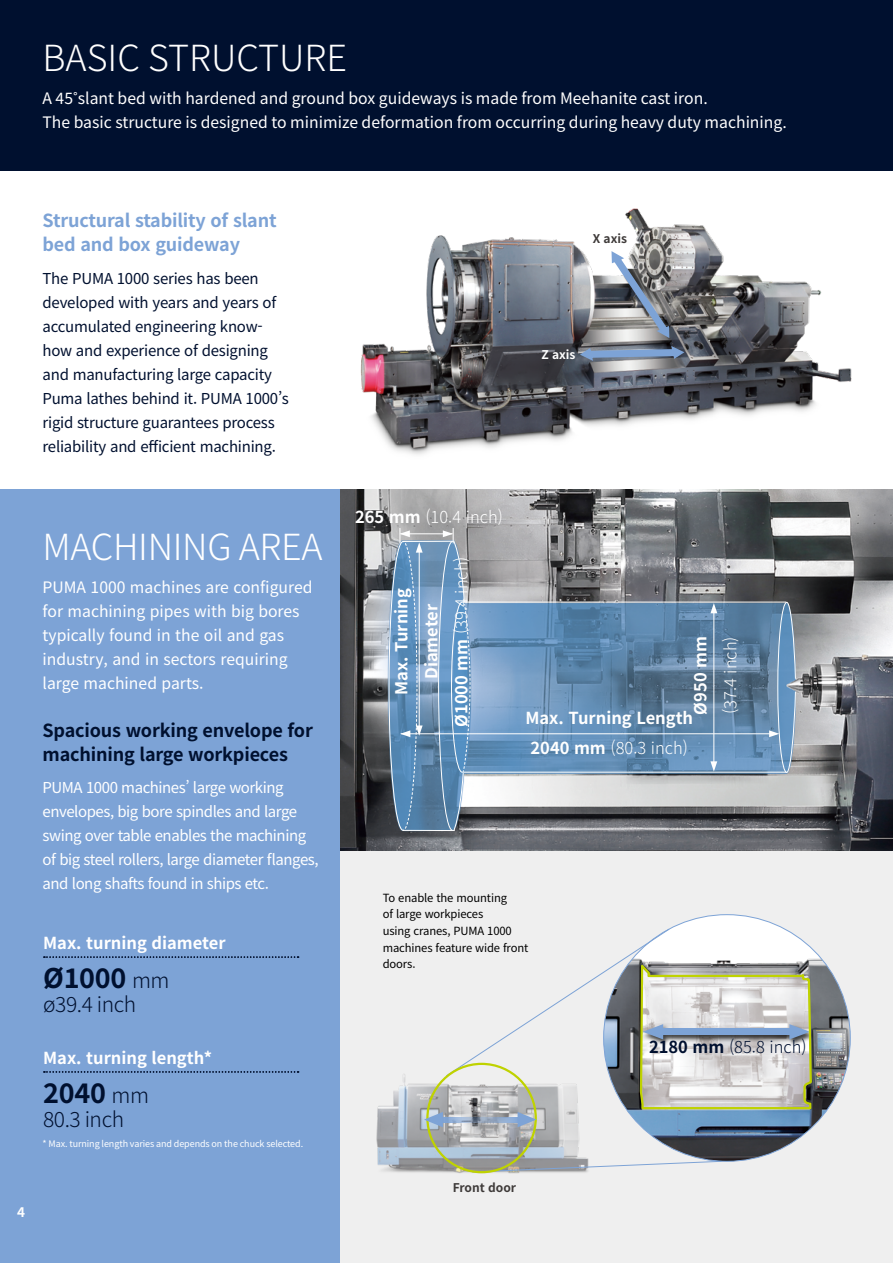
<style>
.page{position:relative;width:893px;height:1263px;background:#fff}
.page>*{position:absolute;margin:0;border:0;box-sizing:border-box;transform-origin:0 0}
.t1{font:300 36px "Noto Sans KR";letter-spacing:-.01em;color:#fff}
.t2{font:700 27px "Noto Sans KR";letter-spacing:-.01em;color:#00102f}
.t3{font:300 21px "Noto Sans KR";letter-spacing:-.02em;color:#00102f}
.t4{font:700 18px/24px "Noto Sans KR";letter-spacing:-.01em;color:#00102f}
.t5{font:700 18px/24px "Noto Sans KR";letter-spacing:-.01em;color:#7da3d6}
.t6{font:700 16.5px/30px "Noto Sans KR";color:#fff;text-align:center}
.t7{font:300 16.5px "Noto Sans KR";color:#fff}
.t8{font:300 16.5px "Noto Sans KR";color:#00102f}
.t9{font:15.75px/24px "Noto Sans KR";color:#fff}
.t10{font:15px/24px "Noto Sans KR";letter-spacing:-.015em;color:#00102f}
.t11{font:15px/24px "Noto Sans KR";letter-spacing:-.03em;color:#fff}
.t12{font:700 13.5px "Noto Sans KR";color:#fff}
.t13{font:700 12px "Noto Sans KR";color:#3e3a39}
.t14{font:700 12px "Noto Sans KR";color:#fff}
.t15{font:11.25px/16.5px "Noto Sans KR";letter-spacing:-.01em;color:#000}
.t16{font:9px "Noto Sans KR";letter-spacing:-.01em;color:#fff}
.s1{font-family:"Doosan Meta Pro"}
.s2{font-weight:300;font-size:21px}
.s3{font-weight:700}
.s4{font-weight:300}
</style>
<div class="page">
<div style="left:0;top:0;width:893px;height:170px;background:#00102f"></div>
<img style="left:360px;top:208px;width:492px;height:247px">
<svg style="left:577px;top:248px;width:110px;height:116px;background:#90959c"></svg>
<div style="left:0;top:489px;width:340px;height:774px;background:#7da3d6"></div>
<div style="left:340px;top:850px;width:553px;height:413px;background:#efefef"></div>
<svg style="left:44px;top:956px;width:255px;height:2px"></svg>
<svg style="left:44px;top:1071px;width:255px;height:2px"></svg>
<img style="left:604px;top:915px;width:246px;height:246px;border-radius:123px">
<div style="left:642px;top:1023px;width:175px;height:23px;background:#000;opacity:.75"></div>
<svg style="left:451px;top:948px;width:188px;height:129px"></svg>
<svg style="left:639px;top:850px;width:174px;height:312px"></svg>
<img style="left:340px;top:489px;width:553px;height:361px">
<svg style="left:471px;top:601px;width:316px;height:172px;background:#648baf"></svg>
<hr style="left:401px;top:733px;width:376px;height:1px;background:#fff">
<hr style="left:713px;top:610px;width:1px;height:155px;background:#fff">
<svg style="left:710px;top:603px;width:7px;height:10px"></svg>
<svg style="left:710px;top:761px;width:7px;height:11px"></svg>
<svg style="left:388px;top:528px;width:83px;height:303px;background:#7096b8"></svg>
<svg style="left:769px;top:602px;width:27px;height:171px;background:#7498ba"></svg>
<img style="left:376px;top:1072px;width:220px;height:102px">
<svg style="left:471px;top:1160px;width:251px;height:13px"></svg>
<svg style="left:443px;top:1117px;width:27px;height:5px"></svg>
<svg style="left:424px;top:1112px;width:19px;height:15px"></svg>
<svg style="left:470px;top:1117px;width:48px;height:5px"></svg>
<svg style="left:518px;top:1112px;width:18px;height:15px"></svg>
<h1 class="t1" style="left:43px;top:38px;width:306px">BASIC STRUCTURE</h1>
<p class="t9" style="left:43px;top:86px;width:746px">A 45<span class="s1">˚</span>slant bed with hardened and ground box guideways is made from Meehanite cast iron.<br>The basic structure is designed to minimize deformation from occurring during heavy duty machining.</p>
<p class="t5" style="left:43px;top:209px;width:236px">Structural stability of slant bed and box guideway</p>
<p class="t10" style="left:43px;top:266px;width:248px">The PUMA 1000 series has been developed with years and years of accumulated engineering know&shy;how and experience of designing and manufacturing large capacity Puma lathes behind it. PUMA 1000’s rigid structure guarantees process reliability and efficient machining.</p>
<h1 class="t1" style="left:43px;top:527px;width:282px">MACHINING AREA</h1>
<p class="t9" style="left:43px;top:575px;width:272px">PUMA 1000 machines are configured for machining pipes with big bores typically found in the oil and gas industry, and in sectors requiring large machined parts.</p>
<p class="t4" style="left:43px;top:718px;width:272px">Spacious working envelope for machining large workpieces</p>
<p class="t11" style="left:43px;top:776px;width:278px">PUMA 1000 machines’ large working envelopes, big bore spindles and large swing over table enables the machining of big steel rollers, large diameter flanges, and long shafts found in ships etc.</p>
<p class="t6" style="left:43px;top:928px;width:184px">Max. turning diameter</p>
<h2 class="t2" style="left:43px;top:963px;width:128px">Ø1000 <span class="s2">mm</span></h2>
<h3 class="t3" style="left:43px;top:993px;width:95px">ø39.4 inch</h3>
<p class="t6" style="left:43px;top:1043px;width:170px">Max. turning length*</p>
<h2 class="t2" style="left:43px;top:1078px;width:107px">2040 <span class="s2">mm</span></h2>
<h3 class="t3" style="left:43px;top:1108px;width:82px">80.3 inch</h3>
<p class="t16" style="left:43px;top:1138px;width:262px">* Max. turning length varies and depends on the chuck selected.</p>
<p class="t12" style="left:17px;top:1205px;width:9px">4</p>
<p class="t13" style="left:593px;top:232px;width:36px">X axis</p>
<p class="t14" style="left:541px;top:347px;width:36px">Z axis</p>
<p class="t7" style="left:355px;top:508px;width:149px"><span class="s3">265 mm</span> (10.4 inch)</p>
<p class="t6" style="left:387px;top:727px;width:172px;rotate:-90deg">Max. Turning<br>Diameter<br>Ø1000 mm <span class="s4">(39.4 inch)</span></p>
<p class="t6" style="left:686px;top:714px;width:80px;rotate:-90deg">Ø950 mm</p>
<p class="t7" style="left:721px;top:714px;width:79px;rotate:-90deg">(37.4 inch)</p>
<p class="t6" style="left:525px;top:704px;width:169px">Max. Turning Length<br>2040 mm <span class="s4">(80.3 inch)</span></p>
<p class="t15" style="left:383px;top:890px;width:147px">To enable the mounting<br>of large workpieces<br>using cranes, PUMA 1000 machines feature wide front doors.</p>
<p class="t13" style="left:453px;top:1181px;width:65px">Front door</p>
<p class="t8" style="left:649px;top:1038px;width:159px"><span class="s3">2180 mm</span> (85.8 inch)</p>
</div>
